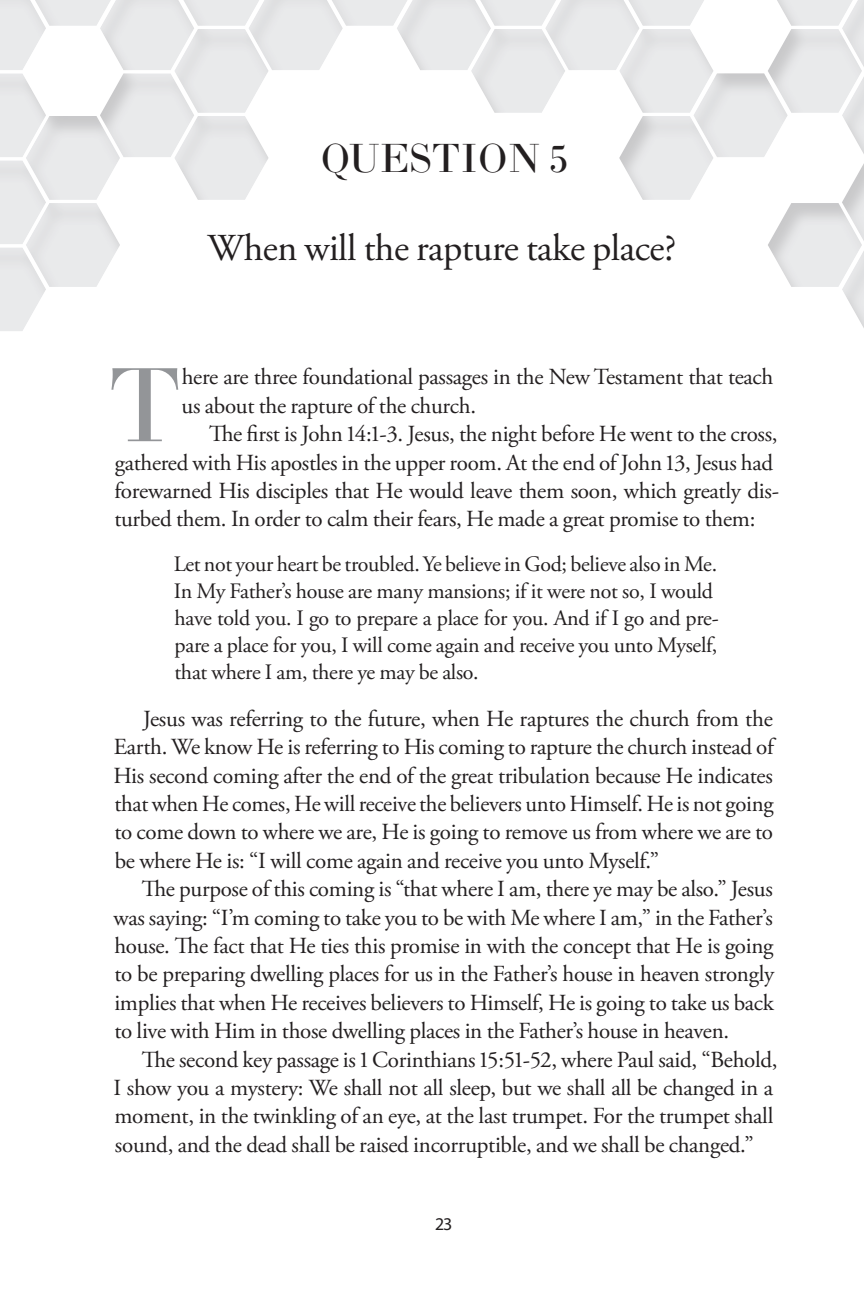
<style>
.page{position:relative;width:864px;height:1296px;background:#fff}
.page>*{position:absolute;margin:0;border:0;box-sizing:border-box;transform-origin:0 0}
.t1{font:103.8px "LTC Bodoni 175 Pro";color:#939598}
.t2{font:40px "LTC Bodoni 175 Pro";letter-spacing:.005em;color:#231f20}
.t3{font:38px "Adobe Garamond Pro";letter-spacing:-.015em;color:#231f20}
.t4{font:23px/28.4px "Adobe Garamond Pro";letter-spacing:-.015em;color:#231f20}
.t5{font:22px/27px "Adobe Garamond Pro";letter-spacing:-.015em;color:#231f20}
.t6{font:18px "Myriad Pro";color:#231f20}
</style>
<div class="page">
<svg style="left:0;top:0;width:864px;height:331px"></svg>
<h2 class="t2" style="left:321px;top:133px;width:249px">QUESTION 5</h2>
<h3 class="t3" style="left:208px;top:225px;width:470px">When will the rapture take place?</h3>
<h1 class="t1" style="left:108px;top:339px;width:76px">T</h1>
<p class="t4" style="left:182px;top:364px;width:593px">here are three foundational passages in the New Testament that teach us about the rapture of the church.</p>
<p class="t4" style="left:114px;top:421px;width:666px;text-indent:95px">The first is John 14:1-3. Jesus, the night before He went to the cross, gathered with His apostles in the upper room. At the end of John 13, Jesus had forewarned His disciples that He would leave them soon, which greatly dis&shy;turbed them. In order to calm their fears, He made a great promise to them:</p>
<p class="t5" style="left:174px;top:552px;width:547px">Let not your heart be troubled. Ye believe in God; believe also in Me.<br>In My Father’s house are many mansions; if it were not so, I would have told you. I go to prepare a place for you. And if I go and pre&shy;pare a place for you, I will come again and receive you unto Myself, that where I am, there ye may be also.</p>
<p class="t4" style="left:113px;top:705px;width:662px;text-align:justify;text-indent:30px">Jesus was referring to the future, when He raptures the church from the Earth. We know He is referring to His coming to rapture the church instead of His second coming after the end of the great tribulation because He indicates that when He comes, He will receive the believers unto Himself. He is not going to come down to where we are, He is going to remove us from where we are to be where He is: “I will come again and receive you unto Myself.”</p>
<p class="t4" style="left:114px;top:876px;width:662px;text-align:justify;text-indent:28px">The purpose of this coming is “that where I am, there ye may be also.” Jesus was saying: “I’m coming to take you to be with Me where I am,” in the Father’s house. The fact that He ties this promise in with the concept that He is going to be preparing dwelling places for us in the Father’s house in heaven strongly implies that when He receives believers to Himself, He is going to take us back to live with Him in those dwelling places in the Father’s house in heaven.</p>
<p class="t4" style="left:113px;top:1046px;width:666px;text-indent:28px">The second key passage is 1 Corinthians 15:51-52, where Paul said, “Behold, I show you a mystery: We shall not all sleep, but we shall all be changed in a moment, in the twinkling of an eye, at the last trumpet. For the trumpet shall sound, and the dead shall be raised incorruptible, and we shall be changed.”</p>
<p class="t6" style="left:436px;top:1213px;width:18px">23</p>
</div>
